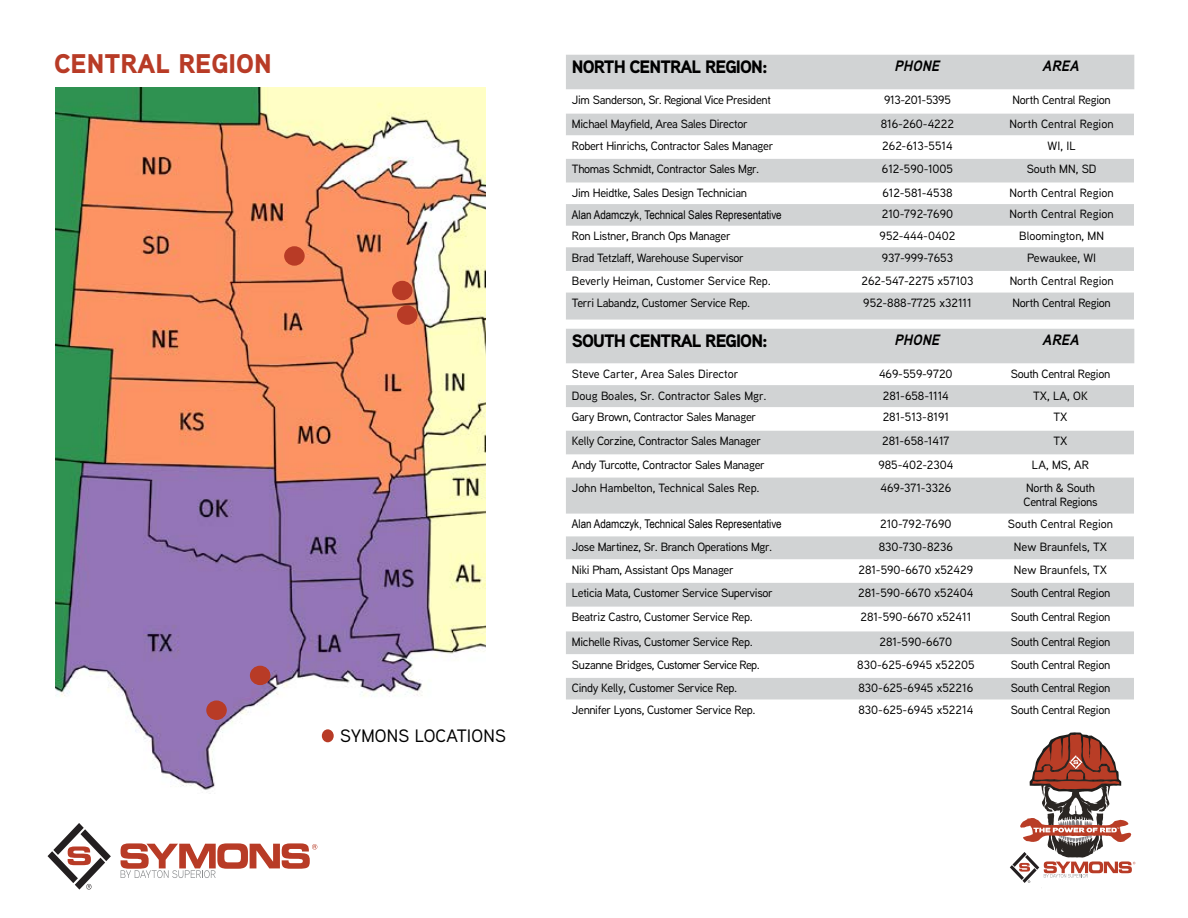
<style>
.page{position:relative;width:1188px;height:918px;background:#fff}
.page>*{position:absolute;margin:0;border:0;box-sizing:border-box;transform-origin:0 0}
.t1{font:900 27px "Aaux Next";color:#b83b26}
.t2{font:900 18px "Aaux Next";letter-spacing:-.05em;color:#000}
.t3{font:500 18px "Aaux Next";letter-spacing:.01em;color:#000}
.t4{font:italic 700 15px "Aaux Next";color:#000}
.t5{font:500 12px/14.4px "Aaux Next";letter-spacing:-.025em;color:#000}
.t6{font:500 12px "Aaux Next";color:#000}
.t7{font:12px "Arial Narrow";color:#000}
.t8{font:500 12px "Aaux Next";letter-spacing:-.05em;color:#000}
.t9{font:500 12px "Aaux Next";letter-spacing:-.005em;color:#000}
</style>
<div class="page">
<svg style="left:48px;top:823px;width:63px;height:67px"></svg>
<svg style="left:121px;top:843px;width:196px;height:35px"></svg>
<img style="left:55px;top:87px;width:431px;height:703px">
<svg style="left:1010px;top:732px;width:125px;height:151px"></svg>
<div style="left:393px;top:282px;width:19px;height:17px;background:#b83b26;border-radius:50%"></div>
<div style="left:392px;top:281px;width:21px;height:19px;border:2px solid #b83b26;border-radius:50%"></div>
<div style="left:398px;top:306px;width:19px;height:18px;background:#b83b26;border-radius:50%"></div>
<div style="left:397px;top:305px;width:21px;height:20px;border:2px solid #b83b26;border-radius:50%"></div>
<div style="left:285px;top:247px;width:19px;height:18px;background:#b83b26;border-radius:50%"></div>
<div style="left:284px;top:246px;width:21px;height:20px;border:2px solid #b83b26;border-radius:50%"></div>
<div style="left:251px;top:666px;width:19px;height:18px;background:#b83b26;border-radius:50%"></div>
<div style="left:250px;top:666px;width:20px;height:19px;border:2px solid #b83b26;border-radius:50%"></div>
<div style="left:207px;top:701px;width:19px;height:18px;background:#b83b26;border-radius:50%"></div>
<div style="left:206px;top:701px;width:21px;height:19px;border:2px solid #b83b26;border-radius:50%"></div>
<div style="left:322px;top:729px;width:12px;height:13px;background:#b83b26;border-radius:50%"></div>
<svg style="left:566px;top:89px;width:568px;height:25px"></svg>
<svg style="left:566px;top:114px;width:568px;height:206px;fill:#d1d3d4"></svg>
<svg style="left:566px;top:363px;width:568px;height:337px"></svg>
<svg style="left:566px;top:385px;width:568px;height:314px;fill:#d1d3d4"></svg>
<div style="left:566px;top:55px;width:568px;height:34px;background:#d1d3d4"></div>
<div style="left:566px;top:329px;width:568px;height:34px;background:#d1d3d4"></div>
<h1 class="t1" style="left:54px;top:44px;width:219px">CENTRAL REGION</h1>
<h2 class="t3" style="left:340px;top:723px;width:167px">SYMONS LOCATIONS</h2>
<h2 class="t2" style="left:572px;top:54px;width:197px">NORTH CENTRAL REGION:</h2>
<p class="t4" style="left:895px;top:55px;width:47px">PHONE</p>
<p class="t4" style="left:1043px;top:55px;width:38px">AREA</p>
<p class="t5" style="left:572px;top:92px;width:201px">Jim Sanderson, Sr. Regional Vice President</p>
<p class="t5" style="left:884px;top:92px;width:68px">913-201-5395</p>
<p class="t5" style="left:1012px;top:92px;width:100px">North Central Region</p>
<p class="t5" style="left:572px;top:116px;width:177px">Michael Mayfield, Area Sales Director</p>
<p class="t6" style="left:881px;top:116px;width:75px">816-260-4222</p>
<p class="t6" style="left:1010px;top:116px;width:106px">North Central Region</p>
<p class="t5" style="left:572px;top:138px;width:203px">Robert Hinrichs, Contractor Sales Manager</p>
<p class="t6" style="left:882px;top:137px;width:72px">262-613-5514</p>
<p class="t5" style="left:1048px;top:138px;width:29px">WI, IL</p>
<p class="t5" style="left:572px;top:162px;width:189px">Thomas Schmidt, Contractor Sales Mgr.</p>
<p class="t6" style="left:882px;top:161px;width:73px">612-590-1005</p>
<p class="t6" style="left:1027px;top:161px;width:71px">South MN, SD</p>
<p class="t5" style="left:572px;top:185px;width:177px">Jim Heidtke, Sales Design Technician</p>
<p class="t6" style="left:882px;top:185px;width:72px">612-581-4538</p>
<p class="t6" style="left:1010px;top:185px;width:106px">North Central Region</p>
<p class="t7" style="left:572px;top:206px;width:211px">Alan Adamczyk, Technical Sales Representative</p>
<p class="t6" style="left:882px;top:206px;width:73px">210-792-7690</p>
<p class="t6" style="left:1010px;top:206px;width:106px">North Central Region</p>
<p class="t5" style="left:572px;top:228px;width:160px">Ron Listner, Branch Ops Manager</p>
<p class="t6" style="left:880px;top:228px;width:77px">952-444-0402</p>
<p class="t6" style="left:1019px;top:228px;width:86px">Bloomington, MN</p>
<p class="t5" style="left:572px;top:250px;width:173px">Brad Tetzlaff, Warehouse Supervisor</p>
<p class="t6" style="left:882px;top:249px;width:73px">937-999-7653</p>
<p class="t6" style="left:1027px;top:249px;width:71px">Pewaukee, WI</p>
<p class="t6" style="left:572px;top:273px;width:201px">Beverly Heiman, Customer Service Rep.</p>
<p class="t6" style="left:861px;top:273px;width:114px">262-547-2275 x57103</p>
<p class="t6" style="left:1010px;top:273px;width:106px">North Central Region</p>
<p class="t5" style="left:572px;top:295px;width:180px">Terri Labandz, Customer Service Rep.</p>
<p class="t6" style="left:863px;top:295px;width:110px">952-888-7725 x32111</p>
<p class="t5" style="left:1013px;top:295px;width:100px">North Central Region</p>
<h2 class="t2" style="left:572px;top:328px;width:197px">SOUTH CENTRAL REGION:</h2>
<p class="t4" style="left:895px;top:329px;width:47px">PHONE</p>
<p class="t4" style="left:1043px;top:329px;width:38px">AREA</p>
<p class="t6" style="left:572px;top:365px;width:168px">Steve Carter, Area Sales Director</p>
<p class="t6" style="left:879px;top:365px;width:75px">469-559-9720</p>
<p class="t5" style="left:1011px;top:366px;width:101px">South Central Region</p>
<p class="t6" style="left:572px;top:387px;width:196px">Doug Boales, Sr. Contractor Sales Mgr.</p>
<p class="t6" style="left:883px;top:387px;width:68px">281-658-1114</p>
<p class="t5" style="left:1033px;top:388px;width:56px">TX, LA, OK</p>
<p class="t5" style="left:572px;top:410px;width:186px">Gary Brown, Contractor Sales Manager</p>
<p class="t6" style="left:883px;top:409px;width:68px">281-513-8191</p>
<p class="t5" style="left:1054px;top:410px;width:16px">TX</p>
<p class="t5" style="left:572px;top:433px;width:191px">Kelly Corzine, Contractor Sales Manager</p>
<p class="t6" style="left:882px;top:433px;width:69px">281-658-1417</p>
<p class="t5" style="left:1054px;top:433px;width:16px">TX</p>
<p class="t5" style="left:572px;top:457px;width:194px">Andy Turcotte, Contractor Sales Manager</p>
<p class="t6" style="left:878px;top:456px;width:76px">985-402-2304</p>
<p class="t5" style="left:1032px;top:457px;width:59px">LA, MS, AR</p>
<p class="t9" style="left:572px;top:480px;width:189px">John Hambelton, Technical Sales Rep.</p>
<p class="t6" style="left:880px;top:480px;width:72px">469-371-3326</p>
<p class="t5" style="left:1024px;top:480px;width:75px">North &amp; South<br>Central Regions</p>
<p class="t7" style="left:572px;top:515px;width:211px">Alan Adamczyk, Technical Sales Representative</p>
<p class="t6" style="left:880px;top:516px;width:73px">210-792-7690</p>
<p class="t6" style="left:1008px;top:516px;width:107px">South Central Region</p>
<p class="t5" style="left:572px;top:539px;width:202px">Jose Martinez, Sr. Branch Operations Mgr.</p>
<p class="t6" style="left:879px;top:538px;width:76px">830-730-8236</p>
<p class="t6" style="left:1014px;top:538px;width:95px">New Braunfels, TX</p>
<p class="t5" style="left:572px;top:562px;width:163px">Niki Pham, Assistant Ops Manager</p>
<p class="t6" style="left:859px;top:561px;width:116px">281-590-6670 x52429</p>
<p class="t6" style="left:1014px;top:561px;width:95px">New Braunfels, TX</p>
<p class="t5" style="left:572px;top:585px;width:203px">Leticia Mata, Customer Service Supervisor</p>
<p class="t6" style="left:858px;top:585px;width:117px">281-590-6670 x52404</p>
<p class="t5" style="left:1011px;top:585px;width:101px">South Central Region</p>
<p class="t5" style="left:572px;top:609px;width:182px">Beatriz Castro, Customer Service Rep.</p>
<p class="t6" style="left:860px;top:609px;width:112px">281-590-6670 x52411</p>
<p class="t5" style="left:1011px;top:609px;width:101px">South Central Region</p>
<p class="t5" style="left:572px;top:634px;width:182px">Michelle Rivas, Customer Service Rep.</p>
<p class="t6" style="left:879px;top:633px;width:74px">281-590-6670</p>
<p class="t5" style="left:1011px;top:634px;width:101px">South Central Region</p>
<p class="t8" style="left:572px;top:656px;width:189px">Suzanne Bridges, Customer Service Rep.</p>
<p class="t6" style="left:857px;top:656px;width:119px">830-625-6945 x52205</p>
<p class="t5" style="left:1011px;top:657px;width:101px">South Central Region</p>
<p class="t5" style="left:572px;top:681px;width:167px">Cindy Kelly, Customer Service Rep.</p>
<p class="t6" style="left:858px;top:680px;width:116px">830-625-6945 x52216</p>
<p class="t5" style="left:1011px;top:681px;width:101px">South Central Region</p>
<p class="t5" style="left:572px;top:702px;width:185px">Jennifer Lyons, Customer Service Rep.</p>
<p class="t6" style="left:858px;top:702px;width:116px">830-625-6945 x52214</p>
<p class="t5" style="left:1011px;top:702px;width:101px">South Central Region</p>
</div>
